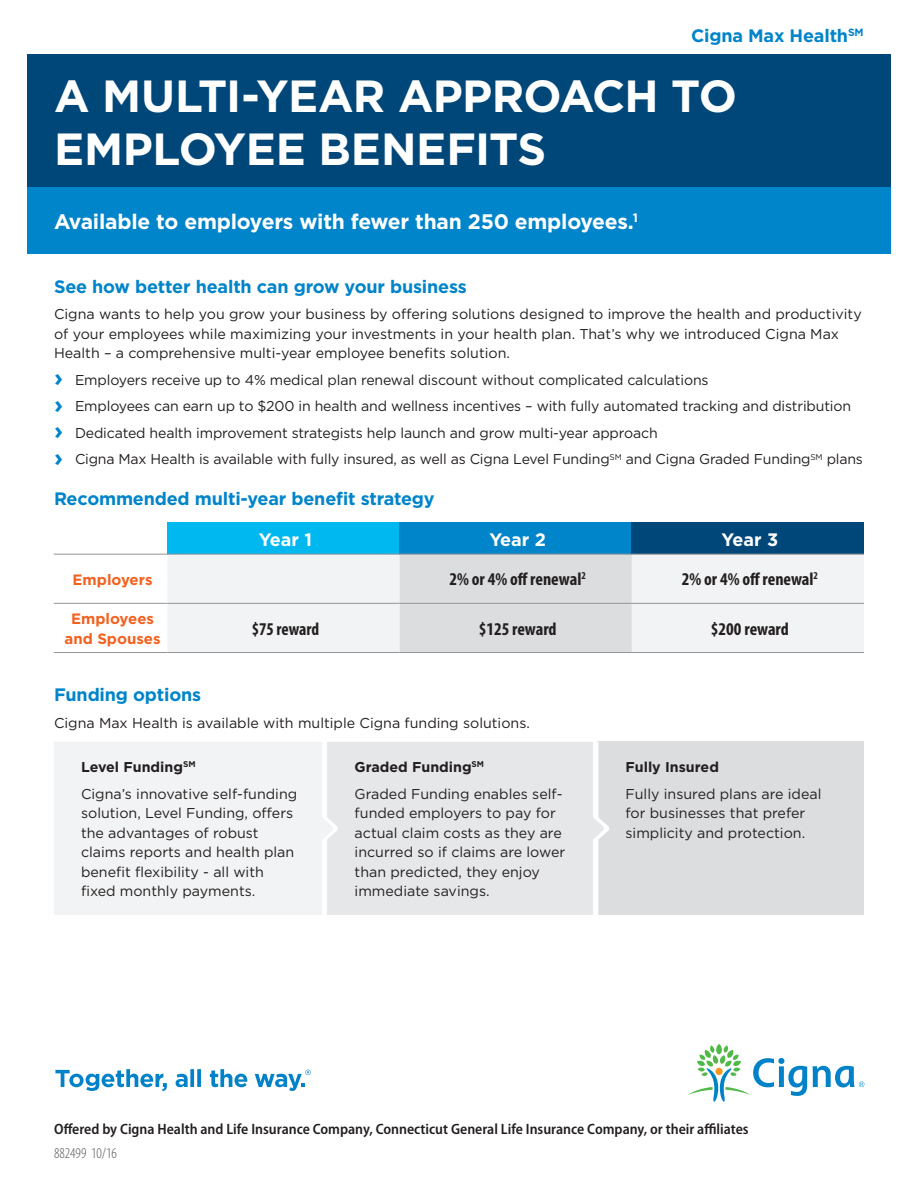
<style>
.page{position:relative;width:918px;height:1188px;background:#fff}
.page>*{position:absolute;margin:0;border:0;box-sizing:border-box;transform-origin:0 0}
.Headline_bold_40_45{font:700 45px/52.5px "Gotham";letter-spacing:-.01em;color:#fff}
.Subheadline_bold_14{font:700 21px "Gotham";letter-spacing:-.01em;color:#fff}
.Body_copy__book_9_5{font:700 18px "Gotham";letter-spacing:-.01em;color:#0084ca}
.Offered_by_legal{font:700 condensed 18px "Myriad Pro";color:#231f20}
.Bullet_copy_book_9_5{font:700 condensed 18px "Myriad Pro";letter-spacing:-.005em;color:#231f20}
.Subhead_body_bold_12{font:700 18px "Gotham";letter-spacing:-.01em;color:#0084ca}
.Offered_by_legal-2{font:700 18px "Gotham";color:#fff}
.Bullet_copy_book_9_5-2{font:700 condensed 18px "Myriad Pro";letter-spacing:-.005em;color:#231f20;scale:.96 1}
.Offered_by_legal-3{font:600 semi-condensed 15px "Myriad Pro";color:#231f20}
.Offered_by_legal-4{font:700 15px/19.5px "Gotham";color:#f26221;text-align:center}
.Legal_copy_Cat{font:300 condensed 15px "Myriad Pro";color:#57585a}
.Offered_by_legal-5{font:14.25px/19.5px "Gotham";color:#231f20}
.Bullet_copy_book_9_5-3{font:14.25px "Gotham";letter-spacing:-.01em;color:#231f20}
.Body_copy__book_9_5-2{font:14.25px/19.5px "Gotham";color:#231f20}
.Offered_by_legal-6{font:700 14.25px "Gotham";color:#231f20}
.s1{font-weight:700;font-size:24px;color:#0084ca}
</style>
<div class="page">
<div style="left:27px;top:54px;width:864px;height:195px;background:#004779"></div>
<div style="left:27px;top:187px;width:864px;height:67px;background:#0084ca"></div>
<div style="left:167px;top:522px;width:233px;height:32px;background:#00b8f0"></div>
<div style="left:400px;top:522px;width:232px;height:32px;background:#0084ca"></div>
<div style="left:632px;top:522px;width:232px;height:32px;background:#004779"></div>
<div style="left:167px;top:555px;width:697px;height:97px;background:#f2f3f4"></div>
<div style="left:400px;top:555px;width:232px;height:97px;background:#dcdddf"></div>
<hr style="left:54px;top:603px;width:113px;height:1px;background:#939598">
<hr style="left:167px;top:603px;width:233px;height:1px;background:#939598">
<hr style="left:400px;top:603px;width:232px;height:1px;background:#939598">
<hr style="left:632px;top:603px;width:232px;height:1px;background:#939598">
<hr style="left:54px;top:652px;width:113px;height:1px;background:#939598">
<hr style="left:167px;top:652px;width:233px;height:1px;background:#939598">
<hr style="left:400px;top:652px;width:232px;height:1px;background:#939598">
<hr style="left:632px;top:652px;width:232px;height:1px;background:#939598">
<hr style="left:54px;top:554px;width:113px;height:1px;background:#939598">
<hr style="left:167px;top:554px;width:233px;height:1px;background:#939598">
<hr style="left:400px;top:554px;width:232px;height:1px;background:#939598">
<hr style="left:632px;top:554px;width:232px;height:1px;background:#939598">
<div style="left:597px;top:742px;width:267px;height:173px;background:#dcdddf"></div>
<svg style="left:604px;top:823px;width:5px;height:11px"></svg>
<div style="left:338px;top:742px;width:266px;height:173px;background:#e6e7e9"></div>
<svg style="left:334px;top:742px;width:4px;height:173px"></svg>
<div style="left:54px;top:742px;width:280px;height:173px;background:#f2f3f4"></div>
<svg style="left:55px;top:1069px;width:112px;height:22px"></svg>
<svg style="left:176px;top:1069px;width:25px;height:18px"></svg>
<svg style="left:210px;top:1069px;width:37px;height:18px"></svg>
<svg style="left:255px;top:1070px;width:56px;height:21px"></svg>
<svg style="left:688px;top:1044px;width:176px;height:58px"></svg>
<p class="Subhead_body_bold_12" style="left:691px;top:25px;width:174px">Cigna Max Health<sup>SM</sup></p>
<p class="Headline_bold_40_45" style="left:54px;top:69px;width:685px">A MULTI-YEAR APPROACH TO<br>EMPLOYEE BENEFITS</p>
<p class="Subheadline_bold_14" style="left:54px;top:209px;width:585px">Available to employers with fewer than 250 employees.<sup>1</sup></p>
<p class="Body_copy__book_9_5" style="left:54px;top:276px;width:414px">See how better health can grow your business</p>
<p class="Body_copy__book_9_5-2" style="left:54px;top:304px;width:809px">Cigna wants to help you grow your business by offering solutions designed to improve the health and productivity of your employees while maximizing your investments in your health plan. That’s why we introduced Cigna Max<br>Health – a comprehensive multi-year employee benefits solution.</p>
<p class="Bullet_copy_book_9_5-3" style="left:54px;top:371px;width:656px"><span class="s1">›</span> Employers receive up to 4% medical plan renewal discount without complicated calculations</p>
<p class="Bullet_copy_book_9_5-3" style="left:54px;top:397px;width:799px"><span class="s1">›</span> Employees can earn up to $200 in health and wellness incentives – with fully automated tracking and distribution</p>
<p class="Bullet_copy_book_9_5-3" style="left:54px;top:424px;width:605px"><span class="s1">›</span> Dedicated health improvement strategists help launch and grow multi-year approach</p>
<p class="Bullet_copy_book_9_5-3" style="left:54px;top:450px;width:811px"><span class="s1">›</span> Cigna Max Health is available with fully insured, as well as Cigna Level Funding<sup>SM</sup> and Cigna Graded Funding<sup>SM</sup> plans</p>
<p class="Body_copy__book_9_5" style="left:54px;top:488px;width:382px">Recommended multi-year benefit strategy</p>
<p class="Offered_by_legal-2" style="left:259px;top:529px;width:55px">Year 1</p>
<p class="Offered_by_legal-2" style="left:489px;top:529px;width:58px">Year 2</p>
<p class="Offered_by_legal-2" style="left:722px;top:529px;width:58px">Year 3</p>
<p class="Offered_by_legal-4" style="left:73px;top:569px;width:82px">Employers</p>
<p class="Offered_by_legal" style="left:449px;top:570px;width:138px">2% or 4% off renewal<sup>2</sup></p>
<p class="Offered_by_legal" style="left:682px;top:570px;width:138px">2% or 4% off renewal<sup>2</sup></p>
<p class="Offered_by_legal-4" style="left:65px;top:609px;width:98px">Employees and Spouses</p>
<p class="Bullet_copy_book_9_5-2" style="left:252px;top:619px;width:72px">$75 reward</p>
<p class="Bullet_copy_book_9_5" style="left:479px;top:619px;width:79px">$125 reward</p>
<p class="Bullet_copy_book_9_5" style="left:711px;top:619px;width:79px">$200 reward</p>
<p class="Body_copy__book_9_5" style="left:54px;top:685px;width:149px">Funding options</p>
<p class="Body_copy__book_9_5-2" style="left:54px;top:713px;width:477px">Cigna Max Health is available with multiple Cigna funding solutions.</p>
<p class="Offered_by_legal-6" style="left:81px;top:759px;width:116px">Level Funding<sup>SM</sup></p>
<p class="Offered_by_legal-5" style="left:81px;top:783px;width:218px">Cigna’s innovative self-funding solution, Level Funding, offers the advantages of robust claims reports and health plan benefit flexibility - all with fixed monthly payments.</p>
<p class="Offered_by_legal-6" style="left:355px;top:759px;width:131px">Graded Funding<sup>SM</sup></p>
<p class="Offered_by_legal-5" style="left:355px;top:783px;width:212px">Graded Funding enables self&shy;funded employers to pay for actual claim costs as they are incurred so if claims are lower than predicted, they enjoy immediate savings.</p>
<p class="Offered_by_legal-6" style="left:626px;top:759px;width:95px">Fully Insured</p>
<p class="Offered_by_legal-5" style="left:626px;top:783px;width:198px">Fully insured plans are ideal for businesses that prefer simplicity and protection.</p>
<p class="Offered_by_legal-3" style="left:54px;top:1121px;width:696px">Offered by Cigna Health and Life Insurance Company, Connecticut General Life Insurance Company, or their affiliates</p>
<p class="Legal_copy_Cat" style="left:54px;top:1145px;width:64px">882499 10/16</p>
</div>
